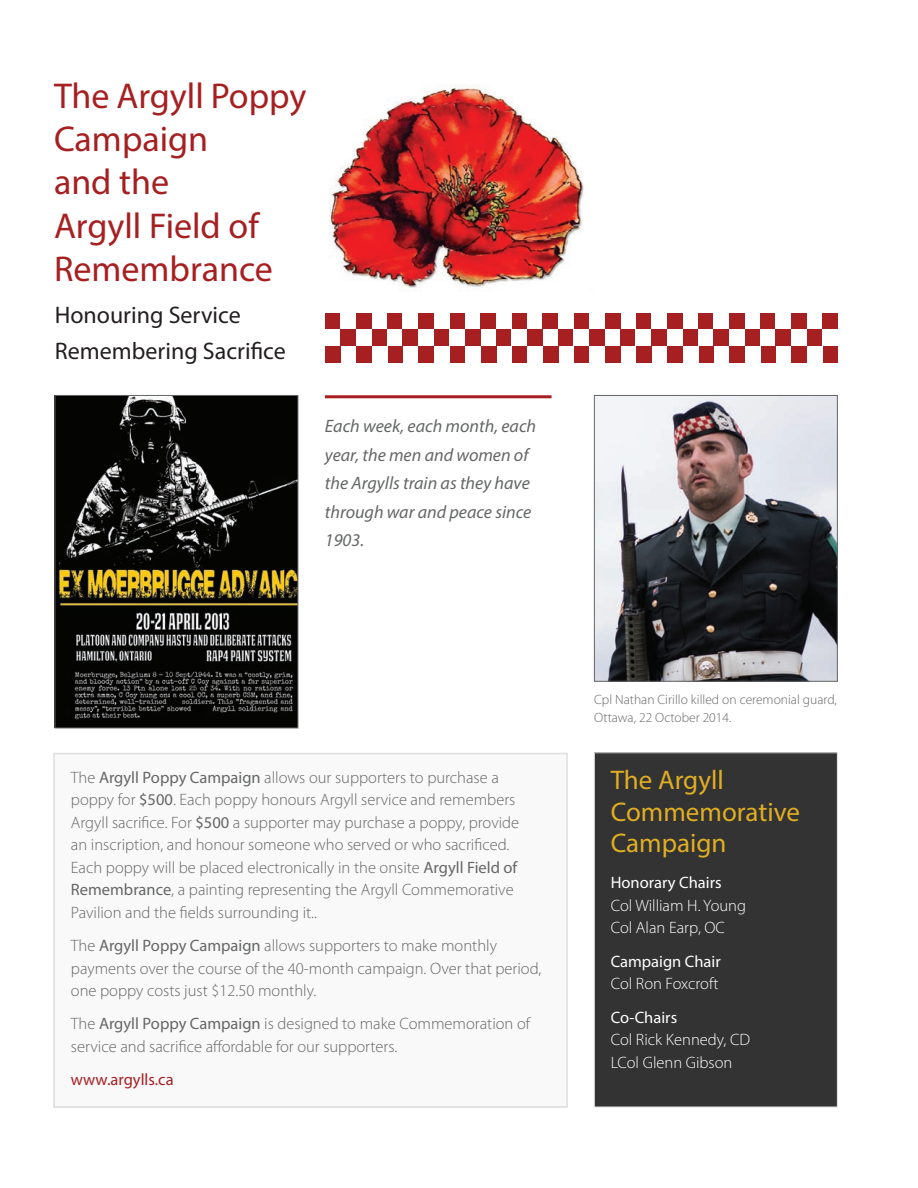
<style>
.page{position:relative;width:918px;height:1188px;background:#fff}
.page>*{position:absolute;margin:0;border:0;box-sizing:border-box;transform-origin:0 0}
.t1{font:36px/43.2px "Myriad Pro";color:#a61f21}
.t2{font:27px/31.5px "Myriad Pro";color:#e0ae24}
.t3{font:24px/36px "Myriad Pro";color:#231f20}
.t4{font:italic 18px/28.5px "Myriad Pro";color:#656666}
.t5{font:300 16.5px/22.5px "Myriad Pro";color:#656666}
.t6{font:300 16.5px/22.5px "Myriad Pro";color:#fff}
.t7{font:16.5px "Myriad Pro";color:#fff}
.t8{font:16.5px "Myriad Pro";color:#a61f21}
.t9{font:300 13.5px/18px "Myriad Pro";color:#656666}
.s1{font-weight:400}
</style>
<div class="page">
<div style="left:54px;top:754px;width:513px;height:353px;background:#faf9fa"></div>
<div style="left:53px;top:753px;width:515px;height:355px;border:2px solid #dcddde"></div>
<div style="left:594px;top:753px;width:243px;height:354px;background:#323332"></div>
<div style="left:594px;top:753px;width:244px;height:354px;border:1px solid #dcddde"></div>
<img style="left:596px;top:397px;width:240px;height:282px">
<div style="left:594px;top:395px;width:244px;height:286px;border:1px solid #656666"></div>
<img style="left:57px;top:397px;width:239px;height:329px">
<div style="left:55px;top:395px;width:243px;height:333px;border:1px solid #656666"></div>
<hr style="left:325px;top:395px;width:227px;height:3px;background:#a61f21">
<div style="left:325px;top:313px;width:15px;height:17px;background:#a61f21"></div>
<div style="left:325px;top:346px;width:16px;height:17px;background:#a61f21"></div>
<div style="left:387px;top:313px;width:16px;height:17px;background:#a61f21"></div>
<div style="left:388px;top:346px;width:15px;height:17px;background:#a61f21"></div>
<div style="left:449px;top:313px;width:16px;height:17px;background:#a61f21"></div>
<div style="left:450px;top:346px;width:15px;height:17px;background:#a61f21"></div>
<div style="left:512px;top:313px;width:15px;height:17px;background:#a61f21"></div>
<div style="left:512px;top:346px;width:15px;height:17px;background:#a61f21"></div>
<div style="left:574px;top:313px;width:15px;height:17px;background:#a61f21"></div>
<div style="left:698px;top:313px;width:15px;height:17px;background:#a61f21"></div>
<div style="left:574px;top:346px;width:16px;height:17px;background:#a61f21"></div>
<div style="left:698px;top:346px;width:16px;height:17px;background:#a61f21"></div>
<div style="left:636px;top:313px;width:15px;height:17px;background:#a61f21"></div>
<div style="left:760px;top:313px;width:16px;height:17px;background:#a61f21"></div>
<div style="left:822px;top:313px;width:16px;height:17px;background:#a61f21"></div>
<div style="left:636px;top:346px;width:16px;height:17px;background:#a61f21"></div>
<div style="left:760px;top:346px;width:16px;height:17px;background:#a61f21"></div>
<div style="left:823px;top:346px;width:15px;height:17px;background:#a61f21"></div>
<div style="left:356px;top:313px;width:16px;height:17px;background:#a61f21"></div>
<div style="left:356px;top:346px;width:16px;height:17px;background:#a61f21"></div>
<div style="left:418px;top:313px;width:16px;height:17px;background:#a61f21"></div>
<div style="left:419px;top:346px;width:15px;height:17px;background:#a61f21"></div>
<div style="left:480px;top:313px;width:16px;height:17px;background:#a61f21"></div>
<div style="left:481px;top:346px;width:15px;height:17px;background:#a61f21"></div>
<div style="left:543px;top:313px;width:15px;height:17px;background:#a61f21"></div>
<div style="left:543px;top:346px;width:15px;height:17px;background:#a61f21"></div>
<div style="left:605px;top:313px;width:15px;height:17px;background:#a61f21"></div>
<div style="left:729px;top:313px;width:15px;height:17px;background:#a61f21"></div>
<div style="left:605px;top:346px;width:16px;height:17px;background:#a61f21"></div>
<div style="left:729px;top:346px;width:16px;height:17px;background:#a61f21"></div>
<div style="left:667px;top:313px;width:15px;height:17px;background:#a61f21"></div>
<div style="left:791px;top:313px;width:16px;height:17px;background:#a61f21"></div>
<div style="left:667px;top:346px;width:16px;height:17px;background:#a61f21"></div>
<div style="left:792px;top:346px;width:15px;height:17px;background:#a61f21"></div>
<div style="left:682px;top:330px;width:16px;height:16px;background:#a61f21"></div>
<div style="left:372px;top:330px;width:15px;height:16px;background:#a61f21"></div>
<div style="left:434px;top:330px;width:15px;height:16px;background:#a61f21"></div>
<div style="left:496px;top:330px;width:15px;height:16px;background:#a61f21"></div>
<div style="left:558px;top:330px;width:15px;height:16px;background:#a61f21"></div>
<div style="left:620px;top:330px;width:16px;height:16px;background:#a61f21"></div>
<div style="left:744px;top:330px;width:16px;height:16px;background:#a61f21"></div>
<div style="left:806px;top:330px;width:16px;height:16px;background:#a61f21"></div>
<div style="left:340px;top:330px;width:16px;height:16px;background:#a61f21"></div>
<div style="left:403px;top:330px;width:15px;height:16px;background:#a61f21"></div>
<div style="left:465px;top:330px;width:15px;height:16px;background:#a61f21"></div>
<div style="left:527px;top:330px;width:15px;height:16px;background:#a61f21"></div>
<div style="left:589px;top:330px;width:16px;height:16px;background:#a61f21"></div>
<div style="left:713px;top:330px;width:16px;height:16px;background:#a61f21"></div>
<div style="left:651px;top:330px;width:16px;height:16px;background:#a61f21"></div>
<div style="left:776px;top:330px;width:15px;height:16px;background:#a61f21"></div>
<img style="left:329px;top:85px;width:255px;height:206px">
<h1 class="t1" style="left:54px;top:74px;width:254px">The Argyll Poppy<br>Campaign<br>and the<br>Argyll Field of<br>Remembrance</h1>
<h3 class="t3" style="left:55px;top:296px;width:233px">Honouring Service<br>Remembering Sacrifice</h3>
<p class="t4" style="left:325px;top:411px;width:213px">Each week, each month, each year, the men and women of the Argylls train as they have through war and peace since<br>1903.</p>
<p class="t5" style="left:71px;top:766px;width:450px">The <span class="s1">Argyll Poppy Campaign</span> allows our supporters to purchase a poppy for <span class="s1">$500</span>. Each poppy honours Argyll service and remembers Argyll sacrifice. For <span class="s1">$500</span> a supporter may purchase a poppy, provide an inscription, and honour someone who served or who sacrificed.<br>Each poppy will be placed electronically in the onsite <span class="s1">Argyll Field of Remembrance</span>, a painting representing the Argyll Commemorative Pavilion and the fields surrounding it..</p>
<p class="t5" style="left:71px;top:934px;width:472px">The <span class="s1">Argyll Poppy Campaign</span> allows supporters to make monthly payments over the course of the 40-month campaign. Over that period, one poppy costs just $12.50 monthly.</p>
<p class="t5" style="left:71px;top:1013px;width:461px">The <span class="s1">Argyll Poppy Campaign</span> is designed to make Commemoration of service and sacrifice affordable for our supporters.</p>
<p class="t8" style="left:71px;top:1070px;width:104px">www.argylls.ca</p>
<p class="t9" style="left:594px;top:690px;width:244px">Cpl Nathan Cirillo killed on ceremonial guard,<br>Ottawa, 22 October 2014.</p>
<h2 class="t2" style="left:611px;top:764px;width:191px">The Argyll<br>Commemorative<br>Campaign</h2>
<p class="t7" style="left:611px;top:873px;width:112px">Honorary Chairs</p>
<p class="t6" style="left:611px;top:894px;width:137px">Col William H. Young<br>Col Alan Earp, OC</p>
<p class="t7" style="left:611px;top:951px;width:112px">Campaign Chair</p>
<p class="t6" style="left:611px;top:972px;width:109px">Col Ron Foxcroft</p>
<p class="t7" style="left:611px;top:1007px;width:68px">Co-Chairs</p>
<p class="t6" style="left:611px;top:1028px;width:141px">Col Rick Kennedy, CD<br>LCol Glenn Gibson</p>
</div>
